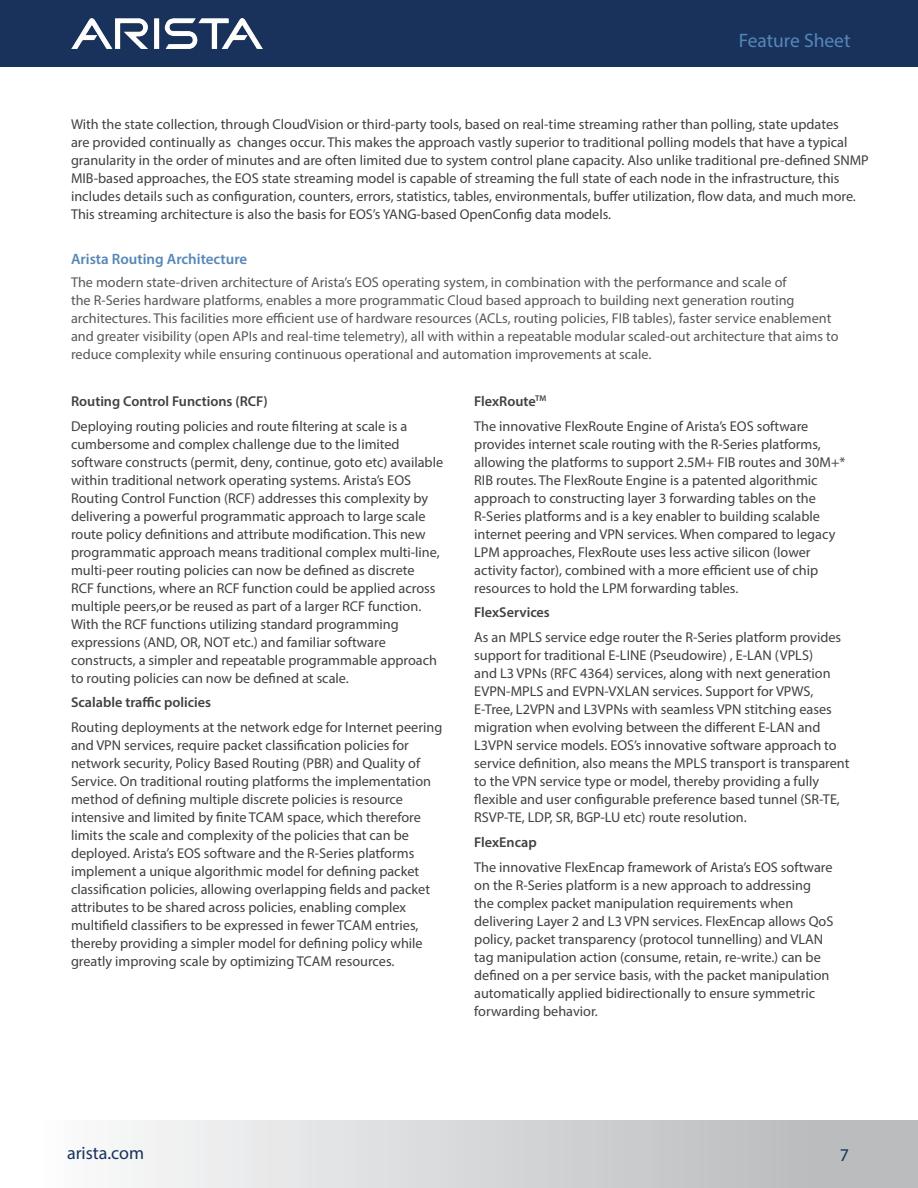
<style>
.page{position:relative;width:918px;height:1188px;background:#fff}
.page>*{position:absolute;margin:0;border:0;box-sizing:border-box;transform-origin:0 0}
.t1{font:19.5px "Myriad Pro";color:#5587b7}
.t2{font:18px "Myriad Pro";color:#16325c}
.t3{font:18px "Myriad Pro";color:#18325b}
.t4{font:600 15px "Myriad Pro";color:#5587b7}
.t5{font:14.25px/18px "Myriad Pro";color:#414042}
.t6{font:14.25px/18px "Myriad Pro";color:#58595b}
.t7{font:600 14.25px "Myriad Pro";color:#414042}
.s1{font-weight:600}
</style>
<div class="page">
<div style="left:0;top:0;width:918px;height:66px;background:#18325b"></div>
<img style="left:71px;top:19px;width:191px;height:30px">
<div style="left:0;top:1120px;width:918px;height:68px;background:linear-gradient(to right,#fff,#b3b5b7)"></div>
<h1 class="t1" style="left:739px;top:29px;width:113px">Feature Sheet</h1>
<p class="t5" style="left:71px;top:115px;width:799px">With the state collection, through CloudVision or third-party tools, based on real-time streaming rather than polling, state updates<br>are provided continually as changes occur. This makes the approach vastly superior to traditional polling models that have a typical granularity in the order of minutes and are often limited due to system control plane capacity. Also unlike traditional pre-defined SNMP MIB-based approaches, the EOS state streaming model is capable of streaming the full state of each node in the infrastructure, this includes details such as configuration, counters, errors, statistics, tables, environmentals, buffer utilization, flow data, and much more.<br>This streaming architecture is also the basis for EOS’s YANG-based OpenConfig data models.</p>
<p class="t4" style="left:71px;top:249px;width:178px">Arista Routing Architecture</p>
<p class="t6" style="left:71px;top:273px;width:769px">The modern state-driven architecture of Arista’s EOS operating system, in combination with the performance and scale of<br>the R-Series hardware platforms, enables a more programmatic Cloud based approach to building next generation routing architectures. This facilities more efficient use of hardware resources (ACLs, routing policies, FIB tables), faster service enablement and greater visibility (open APIs and real-time telemetry), all with within a repeatable modular scaled-out architecture that aims to reduce complexity while ensuring continuous operational and automation improvements at scale.</p>
<p class="t7" style="left:71px;top:392px;width:198px">Routing Control Functions (RCF)</p>
<p class="t5" style="left:71px;top:417px;width:374px">Deploying routing policies and route filtering at scale is a cumbersome and complex challenge due to the limited software constructs (permit, deny, continue, goto etc) available within traditional network operating systems. Arista’s EOS Routing Control Function (RCF) addresses this complexity by delivering a powerful programmatic approach to large scale route policy definitions and attribute modification. This new programmatic approach means traditional complex multi-line, multi-peer routing policies can now be defined as discrete<br>RCF functions, where an RCF function could be applied across multiple peers,or be reused as part of a larger RCF function.<br>With the RCF functions utilizing standard programming expressions (AND, OR, NOT etc.) and familiar software constructs, a simpler and repeatable programmable approach to routing policies can now be defined at scale.</p>
<p class="t7" style="left:71px;top:694px;width:142px">Scalable traffic policies</p>
<p class="t5" style="left:71px;top:718px;width:373px">Routing deployments at the network edge for Internet peering and VPN services, require packet classification policies for network security, Policy Based Routing (PBR) and Quality of Service. On traditional routing platforms the implementation method of defining multiple discrete policies is resource intensive and limited by finite TCAM space, which therefore limits the scale and complexity of the policies that can be deployed. Arista’s EOS software and the R-Series platforms implement a unique algorithmic model for defining packet classification policies, allowing overlapping fields and packet attributes to be shared across policies, enabling complex multifield classifiers to be expressed in fewer TCAM entries, thereby providing a simpler model for defining policy while greatly improving scale by optimizing TCAM resources.</p>
<p class="t5" style="left:474px;top:389px;width:336px;line-height:24.8px"><span class="s1">FlexRoute</span><sup>TM<br></sup>The innovative FlexRoute Engine of Arista’s EOS software</p>
<p class="t5" style="left:474px;top:435px;width:373px">provides internet scale routing with the R-Series platforms, allowing the platforms to support 2.5M+ FIB routes and 30M+* RIB routes. The FlexRoute Engine is a patented algorithmic approach to constructing layer 3 forwarding tables on the R-Series platforms and is a key enabler to building scalable internet peering and VPN services. When compared to legacy LPM approaches, FlexRoute uses less active silicon (lower activity factor), combined with a more efficient use of chip resources to hold the LPM forwarding tables.</p>
<p class="t7" style="left:474px;top:604px;width:77px">FlexServices</p>
<p class="t5" style="left:474px;top:628px;width:377px">As an MPLS service edge router the R-Series platform provides support for traditional E-LINE (Pseudowire) , E-LAN (VPLS)<br>and L3 VPNs (RFC 4364) services, along with next generation EVPN-MPLS and EVPN-VXLAN services. Support for VPWS, E-Tree, L2VPN and L3VPNs with seamless VPN stitching eases migration when evolving between the different E-LAN and L3VPN service models. EOS’s innovative software approach to service definition, also means the MPLS transport is transparent to the VPN service type or model, thereby providing a fully flexible and user configurable preference based tunnel (SR-TE, RSVP-TE, LDP, SR, BGP-LU etc) route resolution.</p>
<p class="t7" style="left:474px;top:833px;width:64px">FlexEncap</p>
<p class="t5" style="left:474px;top:858px;width:361px">The innovative FlexEncap framework of Arista’s EOS software on the R-Series platform is a new approach to addressing the complex packet manipulation requirements when delivering Layer 2 and L3 VPN services. FlexEncap allows QoS policy, packet transparency (protocol tunnelling) and VLAN tag manipulation action (consume, retain, re-write.) can be defined on a per service basis, with the packet manipulation automatically applied bidirectionally to ensure symmetric forwarding behavior.</p>
<p class="t2" style="left:67px;top:1142px;width:79px">arista.com</p>
<p class="t3" style="left:840px;top:1144px;width:11px">7</p>
</div>
